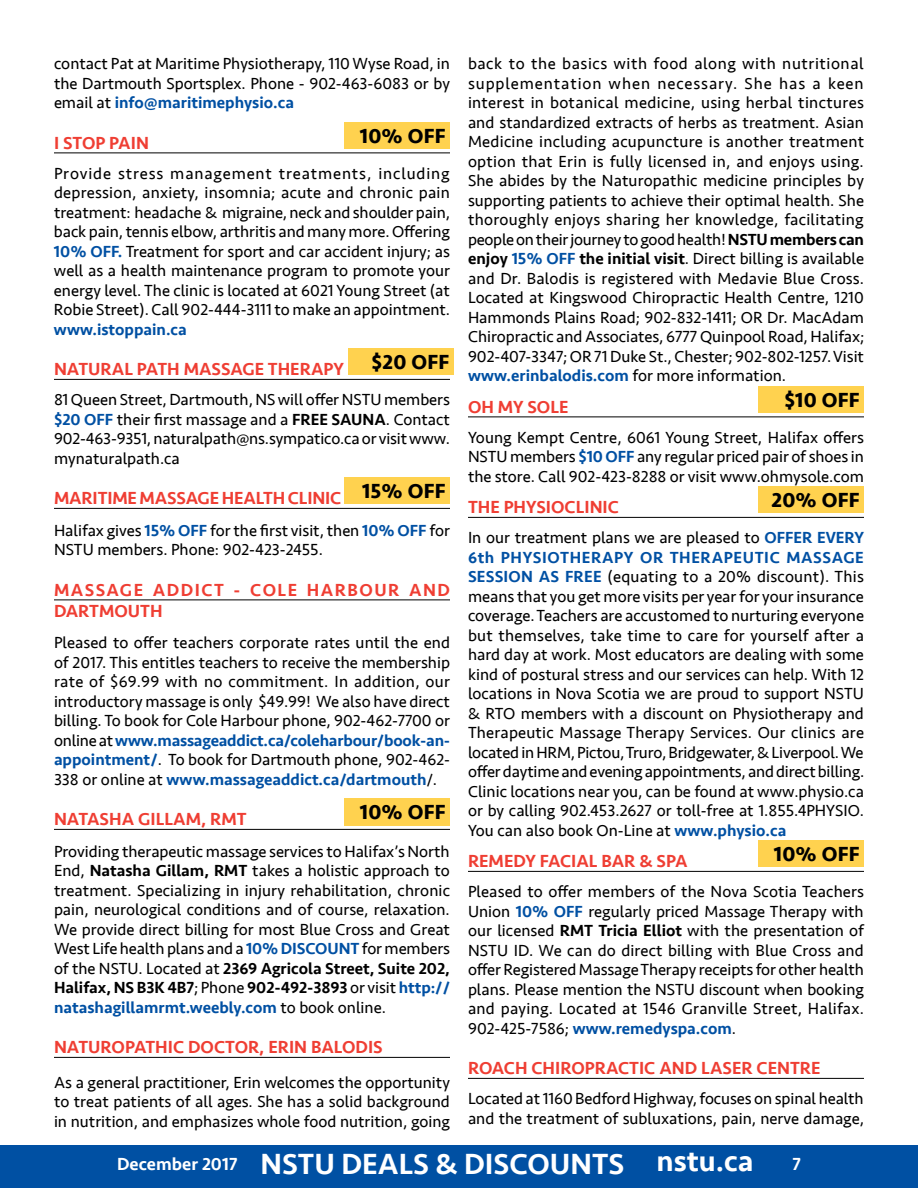
<style>
.page{position:relative;width:918px;height:1188px;background:#fff}
.page>*{position:absolute;margin:0;border:0;box-sizing:border-box;transform-origin:0 0}
.t1{font:500 30px "Seravek";color:#fff}
.t2{font:700 21px "Seravek";letter-spacing:.01em;color:#000}
.t3{font:500 18px "Seravek";color:#ef3e33}
.t4{font:500 18px "Seravek";color:#fff}
.t5{font:16.5px/19.5px "Seravek";color:#000;text-align:justify}
.t6{font:500 16.5px "Seravek";color:#0050a3}
.s1{font-weight:500;color:#0050a3}
.s2{font-weight:500}
.s3{font-size:18px}
</style>
<div class="page">
<div style="left:0;top:1145px;width:918px;height:43px;background:#0050a3"></div>
<hr style="left:54px;top:153px;width:396px;height:1px;background:#000">
<hr style="left:54px;top:379px;width:396px;height:1px;background:#000">
<hr style="left:54px;top:508px;width:396px;height:1px;background:#000">
<hr style="left:54px;top:600px;width:396px;height:1px;background:#000">
<hr style="left:54px;top:829px;width:396px;height:1px;background:#000">
<hr style="left:54px;top:1057px;width:396px;height:1px;background:#000">
<div style="left:344px;top:122px;width:106px;height:27px;background:#ffd24f"></div>
<div style="left:348px;top:348px;width:106px;height:27px;background:#ffd24f"></div>
<div style="left:344px;top:477px;width:106px;height:27px;background:#ffd24f"></div>
<div style="left:344px;top:798px;width:106px;height:27px;background:#ffd24f"></div>
<hr style="left:468px;top:417px;width:396px;height:1px;background:#000">
<hr style="left:468px;top:517px;width:396px;height:1px;background:#000">
<hr style="left:468px;top:871px;width:396px;height:1px;background:#000">
<hr style="left:468px;top:1078px;width:396px;height:1px;background:#000">
<div style="left:758px;top:386px;width:106px;height:27px;background:#ffd24f"></div>
<div style="left:758px;top:486px;width:106px;height:27px;background:#ffd24f"></div>
<div style="left:758px;top:840px;width:106px;height:27px;background:#ffd24f"></div>
<p class="t5" style="left:54px;top:54px;width:397px">contact Pat at Maritime Physiotherapy, 110 Wyse Road, in the Dartmouth Sportsplex. Phone - 902-463-6083 or by email at <span class="s1">info@maritimephysio.ca</span></p>
<p class="t3" style="left:54px;top:132px;width:96px">I STOP PAIN</p>
<p class="t2" style="left:360px;top:119px;width:87px">10% OFF</p>
<p class="t5" style="left:54px;top:163px;width:398px">Provide stress management treatments, including depression, anxiety, insomnia; acute and chronic pain treatment: headache &amp; migraine, neck and shoulder pain, back pain, tennis elbow, arthritis and many more. Offering <span class="s1">10% OFF.</span> Treatment for sport and car accident injury; as well as a health maintenance program to promote your energy level. The clinic is located at 6021 Young Street (at Robie Street). Call 902-444-3111 to make an appointment.</p>
<p class="t6" style="left:54px;top:319px;width:134px">www.istoppain.ca</p>
<p class="t3" style="left:54px;top:358px;width:291px">NATURAL PATH MASSAGE THERAPY</p>
<p class="t2" style="left:372px;top:345px;width:79px">$20 OFF</p>
<p class="t5" style="left:54px;top:390px;width:398px">81 Queen Street, Dartmouth, NS will offer NSTU members <span class="s1">$20 OFF</span> their first massage and a <span class="s2">FREE SAUNA</span>. Contact 902-463-9351, naturalpath@ns.sympatico.ca or visit www. mynaturalpath.ca</p>
<p class="t3" style="left:54px;top:487px;width:393px">MARITIME MASSAGE HEALTH CLINIC <sup>15%</sup> <sup>OFF</sup></p>
<p class="t5" style="left:54px;top:520px;width:398px">Halifax gives <span class="s1">15% OFF</span> for the first visit, then <span class="s1">10% OFF</span> for<br>NSTU members. Phone: 902-423-2455.</p>
<p class="t3" style="left:54px;top:579px;width:30px">Massage</p>
<p class="t3" style="left:153px;top:579px;width:27px">Addict</p>
<p class="t3" style="left:234px;top:579px;width:42px">- Cole</p>
<p class="t3" style="left:307px;top:579px;width:29px">Harbour</p>
<p class="t3" style="left:409px;top:579px;width:15px">and</p>
<p class="t3" style="left:54px;top:600px;width:25px">Dartmouth</p>
<p class="t5" style="left:54px;top:633px;width:398px">Pleased to offer teachers corporate rates until the end of 2017. This entitles teachers to receive the membership rate of $69.99 with no commitment. In addition, our introductory massage is only $49.99! We also have direct billing. To book for Cole Harbour phone, 902-462-7700 or online at <span class="s1">www.massageaddict.ca/coleharbour/book-an&shy;appointment/</span>. To book for Dartmouth phone, 902-462- 338 or online at <span class="s1">www.massageaddict.ca/dartmouth</span>/.</p>
<p class="t3" style="left:54px;top:808px;width:194px">NATASHA GILLAM, RMT</p>
<p class="t2" style="left:360px;top:795px;width:87px">10% OFF</p>
<p class="t5" style="left:54px;top:841px;width:398px">Providing therapeutic massage services to Halifax’s North End, <span class="s2">Natasha Gillam, RMT</span> takes a holistic approach to treatment. Specializing in injury rehabilitation, chronic pain, neurological conditions and of course, relaxation.<br>We provide direct billing for most Blue Cross and Great West Life health plans and a <span class="s1">10% DISCOUNT</span> for members of the NSTU. Located at <span class="s2">2369 Agricola Street, Suite 202, Halifax, NS B3K 4B7</span>; Phone <span class="s2">902-492-3893</span> or visit <span class="s1">http:// natashagillamrmt.weebly.com</span> to book online.</p>
<p class="t3" style="left:54px;top:1036px;width:25px">Naturopathic</p>
<p class="t3" style="left:188px;top:1036px;width:26px">Doctor</p>
<p class="t3" style="left:259px;top:1036px;width:29px">, Erin</p>
<p class="t3" style="left:311px;top:1036px;width:22px">Balodis</p>
<p class="t5" style="left:54px;top:1072px;width:398px">As a general practitioner, Erin welcomes the opportunity to treat patients of all ages. She has a solid background in nutrition, and emphasizes whole food nutrition, going</p>
<p class="t5" style="left:468px;top:54px;width:398px">back to the basics with food along with nutritional supplementation when necessary. She has a keen interest in botanical medicine, using herbal tinctures and standardized extracts of herbs as treatment. Asian Medicine including acupuncture is another treatment option that Erin is fully licensed in, and enjoys using.<br>She abides by the Naturopathic medicine principles by supporting patients to achieve their optimal health. She thoroughly enjoys sharing her knowledge, facilitating people on their journey to good health! <span class="s2">NSTU members can enjoy</span> <span class="s1">15% OFF</span> <span class="s2">the initial visit</span>. Direct billing is available and Dr. Balodis is registered with Medavie Blue Cross.<br>Located at Kingswood Chiropractic Health Centre, 1210<br>Hammonds Plains Road; 902-832-1411; OR Dr. MacAdam Chiropractic and Associates, 6777 Quinpool Road, Halifax; 902-407-3347; OR 71 Duke St., Chester; 902-802-1257. Visit <span class="s1">www.erinbalodis.com</span> for more information.</p>
<p class="t3" style="left:468px;top:396px;width:102px">OH MY SOLE</p>
<p class="t2" style="left:784px;top:383px;width:77px">$10 OFF</p>
<p class="t5" style="left:468px;top:427px;width:398px">Young Kempt Centre, 6061 Young Street, Halifax offers NSTU members <span class="s1">$10 OFF</span> any regular priced pair of shoes in the store. Call 902-423-8288 or visit www.ohmysole.com</p>
<p class="t3" style="left:468px;top:496px;width:56px">The Physioclinic</p>
<p class="t2" style="left:771px;top:483px;width:90px">20% OFF</p>
<p class="t5" style="left:468px;top:528px;width:398px">In our treatment plans we are pleased to <span class="s1">OFFER EVERY 6th PHYSIOTHERAPY OR THERAPEUTIC MASSAGE SESSION AS FREE</span> (equating to a 20% discount). This means that you get more visits per year for your insurance coverage. Teachers are accustomed to nurturing everyone but themselves, take time to care for yourself after a hard day at work. Most educators are dealing with some kind of postural stress and our services can help. With 12 locations in Nova Scotia we are proud to support NSTU &amp; RTO members with a discount on Physiotherapy and Therapeutic Massage Therapy Services. Our clinics are located in HRM, Pictou, Truro, Bridgewater, &amp; Liverpool. We offer daytime and evening appointments, and direct billing.<br>Clinic locations near you, can be found at www.physio.ca or by calling 902.453.2627 or toll-free at 1.855.4PHYSIO.<br>You can also book On-Line at <span class="s1">www.physio.ca</span></p>
<p class="t3" style="left:468px;top:850px;width:24px">Remedy</p>
<p class="t3" style="left:540px;top:850px;width:20px">Facial</p>
<p class="t3" style="left:601px;top:850px;width:76px">Bar &amp; Spa</p>
<p class="t2" style="left:774px;top:837px;width:87px">10% OFF</p>
<p class="t5" style="left:468px;top:882px;width:398px">Pleased to offer members of the Nova Scotia Teachers Union <span class="s1">10% OFF</span> regularly priced Massage Therapy with our licensed <span class="s2">RMT Tricia Elliot</span> with the presentation of NSTU ID. We can do direct billing with Blue Cross and offer Registered Massage Therapy receipts for other health plans. Please mention the NSTU discount when booking and paying. Located at 1546 Granville Street, Halifax.<br>902-425-7586; <span class="s1">www.remedyspa.com</span>.</p>
<p class="t3" style="left:468px;top:1057px;width:24px">Roach</p>
<p class="t3" style="left:531px;top:1057px;width:23px">Chiropractic</p>
<p class="t3" style="left:659px;top:1057px;width:14px">and</p>
<p class="t3" style="left:701px;top:1057px;width:21px">Laser</p>
<p class="t3" style="left:757px;top:1057px;width:23px">Centre</p>
<p class="t5" style="left:468px;top:1089px;width:397px">Located at 1160 Bedford Highway, focuses on spinal health and the treatment of subluxations, pain, nerve damage,</p>
<h1 class="t1" style="left:117px;top:1146px;width:638px"><span class="s3">December 2017</span> NSTU DEALS &amp; DISCOUNTS nstu.ca</h1>
<p class="t4" style="left:792px;top:1153px;width:10px">7</p>
</div>
